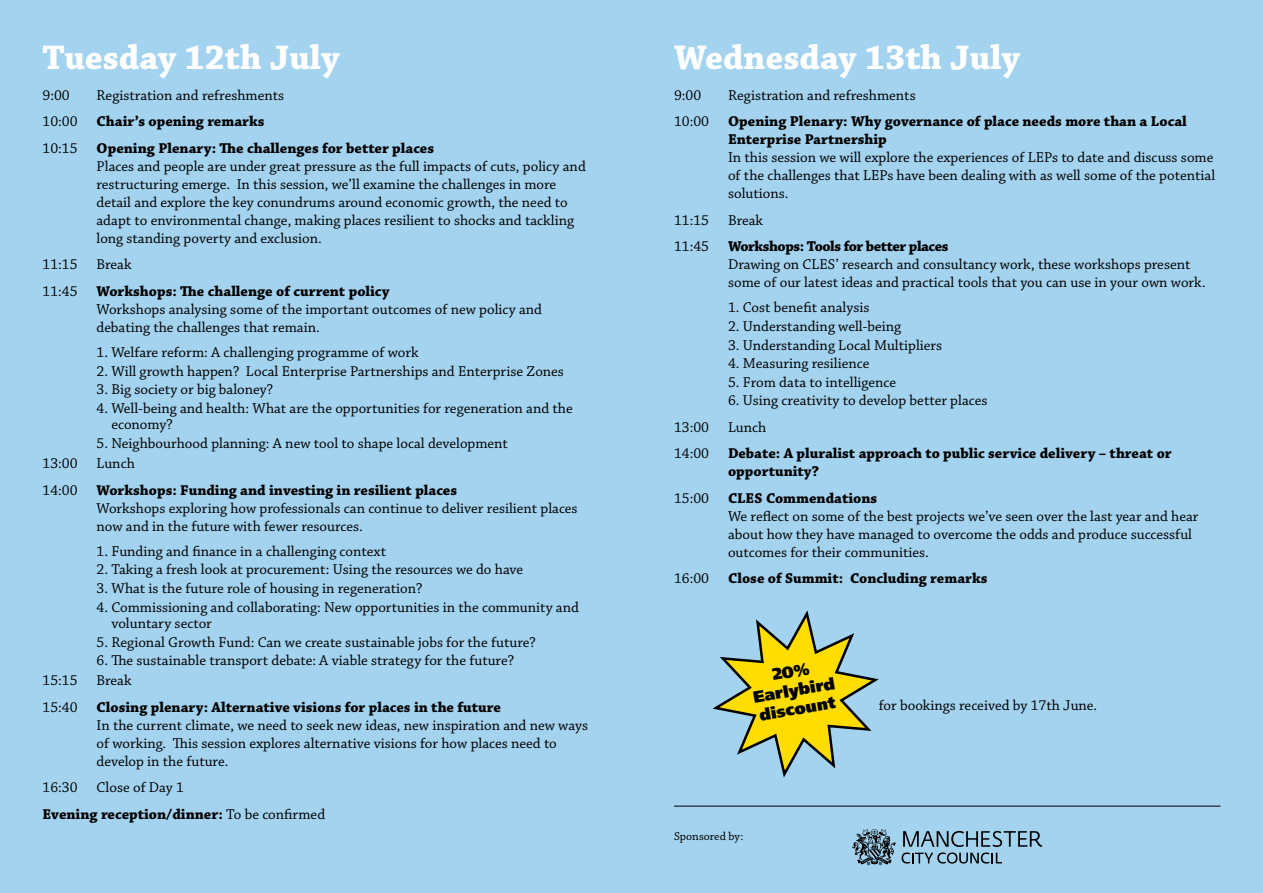
<style>
.page{position:relative;width:1263px;height:893px;background:#a3d3ef}
.page>*{position:absolute;margin:0;border:0;box-sizing:border-box;transform-origin:0 0}
.t1{font:700 36px "Chaparral Pro";color:#fff}
.t2{font:900 16.35px/18.9px "Frutiger";color:#000;text-align:center}
.t3{font:15px/18px "Chaparral Pro";color:#000}
.t4{font:700 15px/18px "Chaparral Pro";color:#000}
.t5{font:700 15px "Chaparral Pro";letter-spacing:-.03em;color:#000}
.t6{font:12px "Chaparral Pro";color:#000}
.s1{font-weight:700}
</style>
<div class="page">
<svg style="left:712px;top:610px;width:167px;height:168px"></svg>
<svg style="left:852px;top:829px;width:190px;height:36px"></svg>
<hr style="left:674px;top:806px;width:546px;height:1px;background:#000">
<h1 class="t1" style="left:43px;top:37px;width:299px">Tuesday 12th July</h1>
<p class="t3" style="left:43px;top:87px;width:29px">9:00</p>
<p class="t3" style="left:97px;top:87px;width:189px">Registration and refreshments</p>
<p class="t3" style="left:43px;top:113px;width:37px">10:00</p>
<p class="t4" style="left:97px;top:113px;width:169px">Chair’s opening remarks</p>
<p class="t3" style="left:43px;top:140px;width:37px">10:15</p>
<p class="t4" style="left:97px;top:140px;width:339px">Opening Plenary: The challenges for better places</p>
<p class="t3" style="left:97px;top:158px;width:491px">Places and people are under great pressure as the full impacts of cuts, policy and restructuring emerge. In this session, we’ll examine the challenges in more detail and explore the key conundrums around economic growth, the need to adapt to environmental change, making places resilient to shocks and tackling long standing poverty and exclusion.</p>
<p class="t3" style="left:43px;top:256px;width:37px">11:15</p>
<p class="t3" style="left:97px;top:256px;width:37px">Break</p>
<p class="t3" style="left:43px;top:283px;width:37px">11:45</p>
<p class="t4" style="left:97px;top:283px;width:295px">Workshops: The challenge of current policy</p>
<p class="t3" style="left:97px;top:301px;width:447px">Workshops analysing some of the important outcomes of new policy and debating the challenges that remain.</p>
<p class="t3" style="left:97px;top:344px;width:324px">1. Welfare reform: A challenging programme of work</p>
<p class="t3" style="left:97px;top:362px;width:469px">2. Will growth happen? Local Enterprise Partnerships and Enterprise Zones</p>
<p class="t3" style="left:97px;top:381px;width:178px">3. Big society or big baloney?</p>
<p class="t3" style="left:111px;top:400px;width:463px;line-height:16.5px;text-indent:-15px">4. Well-being and health: What are the opportunities for regeneration and the economy?</p>
<p class="t3" style="left:97px;top:435px;width:413px">5. Neighbourhood planning: A new tool to shape local development</p>
<p class="t3" style="left:43px;top:455px;width:37px">13:00</p>
<p class="t3" style="left:97px;top:455px;width:40px">Lunch</p>
<p class="t3" style="left:43px;top:481px;width:37px">14:00</p>
<p class="t4" style="left:97px;top:481px;width:362px">Workshops: Funding and investing in resilient places</p>
<p class="t3" style="left:97px;top:499px;width:483px">Workshops exploring how professionals can continue to deliver resilient places now and in the future with fewer resources.</p>
<p class="t3" style="left:97px;top:542px;width:291px">1. Funding and finance in a challenging context</p>
<p class="t3" style="left:97px;top:561px;width:428px">2. Taking a fresh look at procurement: Using the resources we do have</p>
<p class="t3" style="left:97px;top:580px;width:328px">3. What is the future role of housing in regeneration?</p>
<p class="t3" style="left:111px;top:599px;width:469px;line-height:16.5px;text-indent:-15px">4. Commissioning and collaborating: New opportunities in the community and voluntary sector</p>
<p class="t3" style="left:97px;top:633px;width:441px">5. Regional Growth Fund: Can we create sustainable jobs for the future?</p>
<p class="t3" style="left:97px;top:652px;width:419px">6. The sustainable transport debate: A viable strategy for the future?</p>
<p class="t3" style="left:43px;top:672px;width:37px">15:15</p>
<p class="t3" style="left:97px;top:672px;width:37px">Break</p>
<p class="t3" style="left:43px;top:699px;width:37px">15:40</p>
<p class="t4" style="left:97px;top:699px;width:406px">Closing plenary: Alternative visions for places in the future</p>
<p class="t3" style="left:97px;top:717px;width:493px">In the current climate, we need to seek new ideas, new inspiration and new ways of working. This session explores alternative visions for how places need to develop in the future.</p>
<p class="t3" style="left:43px;top:779px;width:37px">16:30</p>
<p class="t3" style="left:43px;top:775px;width:284px;line-height:26.5px;text-indent:54px">Close of Day 1<br><span class="s1">Evening reception/dinner:</span> To be confirmed</p>
<h1 class="t1" style="left:674px;top:37px;width:348px">Wednesday 13th July</h1>
<p class="t3" style="left:674px;top:87px;width:29px">9:00</p>
<p class="t3" style="left:728px;top:87px;width:189px">Registration and refreshments</p>
<p class="t3" style="left:674px;top:113px;width:37px">10:00</p>
<p class="t4" style="left:728px;top:113px;width:460px">Opening Plenary: Why governance of place needs more than a Local<br>Enterprise Partnership</p>
<p class="t3" style="left:728px;top:149px;width:489px;text-align:justify">In this session we will explore the experiences of LEPs to date and discuss some of the challenges that LEPs have been dealing with as well some of the potential solutions.</p>
<p class="t3" style="left:674px;top:212px;width:37px">11:15</p>
<p class="t3" style="left:728px;top:212px;width:37px">Break</p>
<p class="t3" style="left:674px;top:238px;width:37px">11:45</p>
<p class="t5" style="left:728px;top:238px;width:222px">Workshops: Tools for better places</p>
<p class="t3" style="left:728px;top:256px;width:479px">Drawing on CLES’ research and consultancy work, these workshops present some of our latest ideas and practical tools that you can use in your own work.</p>
<p class="t3" style="left:728px;top:299px;width:143px">1. Cost benefit analysis</p>
<p class="t3" style="left:728px;top:318px;width:175px">2. Understanding well-being</p>
<p class="t3" style="left:728px;top:337px;width:216px">3. Understanding Local Multipliers</p>
<p class="t3" style="left:728px;top:355px;width:143px">4. Measuring resilience</p>
<p class="t3" style="left:728px;top:374px;width:170px">5. From data to intelligence</p>
<p class="t3" style="left:728px;top:392px;width:261px">6. Using creativity to develop better places</p>
<p class="t3" style="left:674px;top:418px;width:37px">13:00</p>
<p class="t3" style="left:728px;top:418px;width:40px">Lunch</p>
<p class="t3" style="left:674px;top:445px;width:37px">14:00</p>
<p class="t4" style="left:728px;top:445px;width:445px">Debate: A pluralist approach to public service delivery – threat or opportunity?</p>
<p class="t3" style="left:674px;top:489px;width:37px">15:00</p>
<p class="t4" style="left:728px;top:489px;width:151px">CLES Commendations</p>
<p class="t3" style="left:728px;top:507px;width:472px">We reflect on some of the best projects we’ve seen over the last year and hear about how they have managed to overcome the odds and produce successful outcomes for their communities.</p>
<p class="t3" style="left:674px;top:570px;width:37px">16:00</p>
<p class="t4" style="left:728px;top:570px;width:261px">Close of Summit: Concluding remarks</p>
<p class="t2" style="left:748px;top:669px;width:84px;rotate:-10deg">20%<br>Earlybird discount</p>
<p class="t3" style="left:879px;top:696px;width:220px">for bookings received by 17th June.</p>
<p class="t6" style="left:674px;top:829px;width:71px">Sponsored by:</p>
</div>
